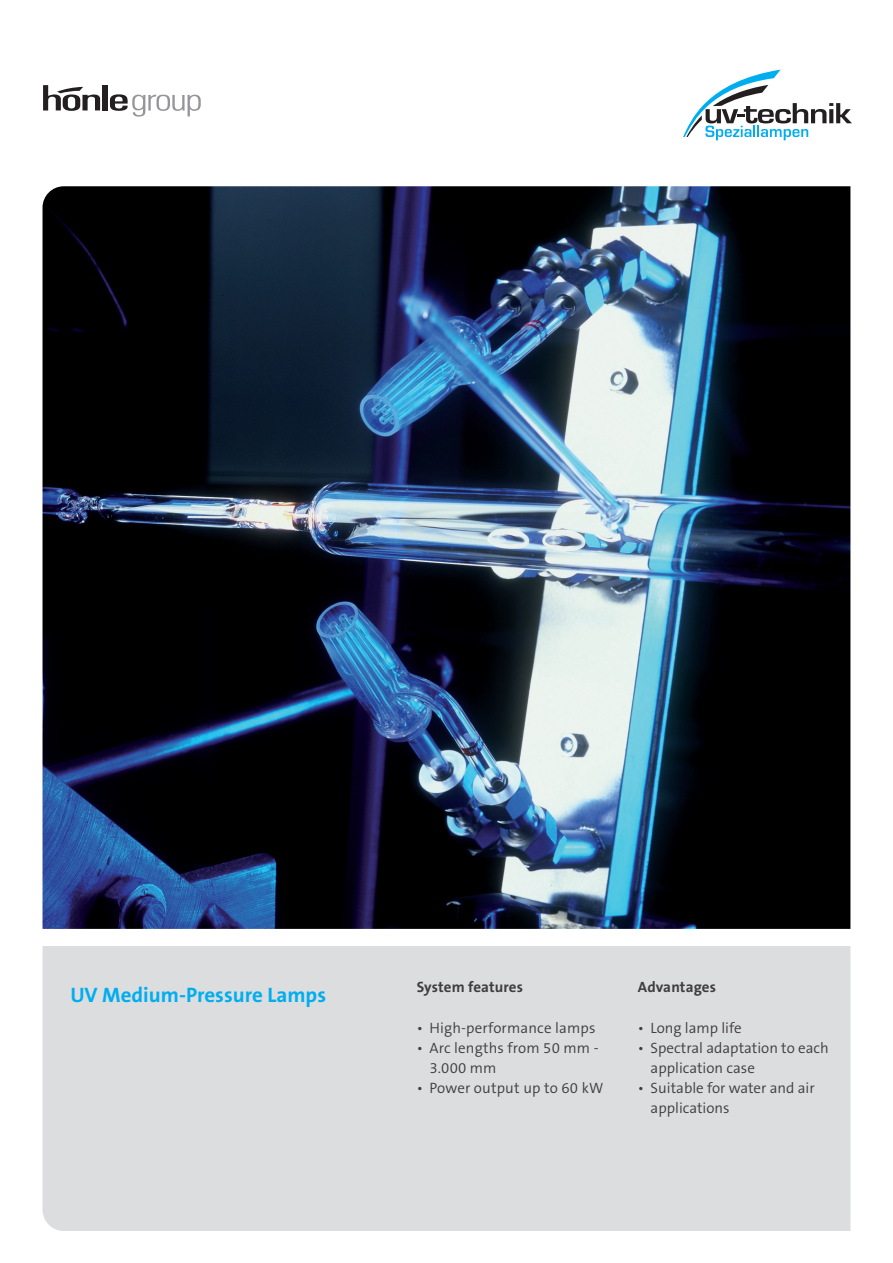
<style>
.page{position:relative;width:893px;height:1263px;background:#fff}
.page>*{position:absolute;margin:0;border:0;box-sizing:border-box;transform-origin:0 0}
.t1{font:700 21px "The Sans B7";color:#00aeef}
.t2{font:300 15px/20.1px "The Sans B4";color:#3e3e3f}
.t3{font:700 15px "The Sans B7";letter-spacing:.01em;color:#3e3e3f}
</style>
<div class="page">
<div style="left:43px;top:946px;width:807px;height:285px;background:#dcdddf"></div>
<img style="left:43px;top:186px;width:807px;height:743px">
<svg style="left:683px;top:70px;width:169px;height:70px"></svg>
<div style="left:103px;top:85px;width:5px;height:25px;background:#231f20"></div>
<svg style="left:110px;top:94px;width:91px;height:23px"></svg>
<svg style="left:43px;top:85px;width:57px;height:26px"></svg>
<h1 class="t1" style="left:70px;top:984px;width:257px">UV Medium-Pressure Lamps</h1>
<p class="t3" style="left:417px;top:979px;width:108px">System features</p>
<p class="t2" style="left:417px;top:1018px;width:180px">• High-performance lamps</p>
<p class="t2" style="left:429px;top:1038px;width:171px;text-indent:-13px">• Arc lengths from 50 mm -<br>3.000 mm</p>
<p class="t2" style="left:417px;top:1078px;width:188px">• Power output up to 60 kW</p>
<p class="t3" style="left:638px;top:979px;width:80px">Advantages</p>
<p class="t2" style="left:638px;top:1018px;width:105px">• Long lamp life</p>
<p class="t2" style="left:651px;top:1038px;width:180px;text-indent:-13px">• Spectral adaptation to each application case</p>
<p class="t2" style="left:651px;top:1078px;width:166px;text-indent:-13px">• Suitable for water and air applications</p>
</div>
